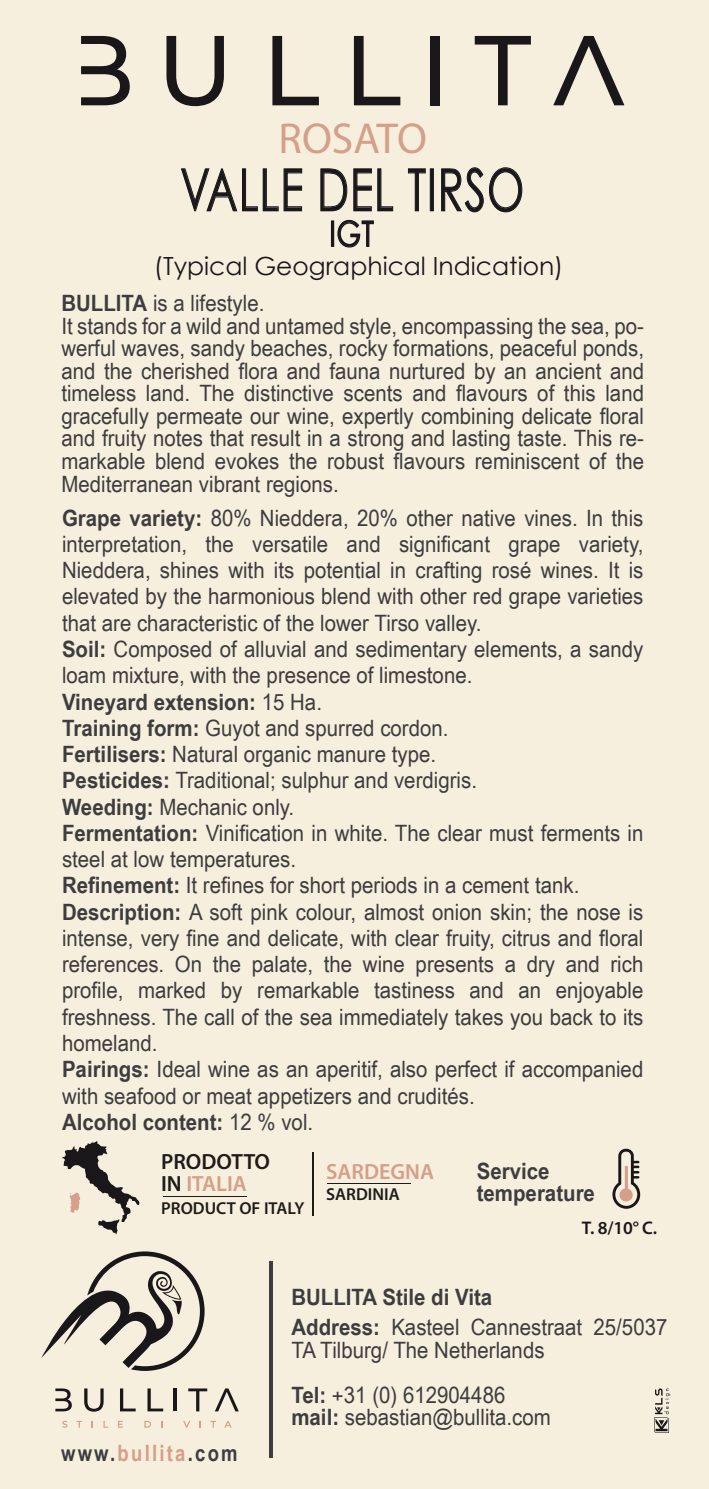
<style>
.page{position:relative;width:709px;height:1489px;background:#fff}
.page>*{position:absolute;margin:0;border:0;box-sizing:border-box;transform-origin:0 0}
.t1{font:58.5px "Century Gothic";letter-spacing:.025em;color:#1a171b;scale:.73 1}
.t2{font:43.5px "Myriad Pro";color:#d59f89}
.t3{font:35px "Century Gothic";color:#1a171b;scale:.8 1}
.t4{font:25px "Century Gothic";color:#1a171b}
.t5{font:22.5px/26.2px "Arial Narrow";color:#3d3d3f;scale:1.11 1}
.t6{font:700 22.5px/30px "Arial Narrow";color:#3d3d3f;scale:1.11 1}
.t7{font:700 22.5px "Arial Narrow";letter-spacing:.1em;color:#3d3d3f}
.t8{font:600 22px/22px "Myriad Pro";color:#1d1c1a}
.t9{font:600 22px "Myriad Pro";color:#d59f89}
.t10{font:600 18.25px "Myriad Pro";color:#1a171b}
.t11{font:600 17.25px "Myriad Pro";color:#1d1c1a}
.s1{font-weight:700}
.s2{color:#d59f89}
.s3{font-weight:400}
</style>
<div class="page">
<div style="left:0;top:0;width:709px;height:1488px;background:#f7efdd"></div>
<svg style="left:612px;top:1148px;width:28px;height:60px"></svg>
<svg style="left:62px;top:1141px;width:77px;height:93px"></svg>
<svg style="left:654px;top:1388px;width:16px;height:44px"></svg>
<hr style="left:163px;top:1196px;width:83px;height:1px;background:#1d1c1a">
<hr style="left:327px;top:1183px;width:84px;height:1px;background:#1d1c1a">
<hr style="left:312px;top:1152px;width:2px;height:63px;background:#1d1c1a">
<svg style="left:166px;top:36px;width:58px;height:70px"></svg>
<svg style="left:272px;top:36px;width:47px;height:69px"></svg>
<svg style="left:354px;top:36px;width:46px;height:69px"></svg>
<div style="left:430px;top:36px;width:10px;height:69px;background:#1a171b"></div>
<svg style="left:475px;top:36px;width:56px;height:69px"></svg>
<svg style="left:81px;top:36px;width:49px;height:69px"></svg>
<svg style="left:553px;top:36px;width:71px;height:69px"></svg>
<svg style="left:215px;top:1388px;width:24px;height:23px"></svg>
<svg style="left:41px;top:1251px;width:166px;height:160px"></svg>
<svg style="left:62px;top:1420px;width:6px;height:7px"></svg>
<svg style="left:76px;top:1420px;width:6px;height:7px"></svg>
<svg style="left:103px;top:1421px;width:5px;height:6px"></svg>
<svg style="left:118px;top:1420px;width:5px;height:7px"></svg>
<svg style="left:144px;top:1420px;width:7px;height:7px"></svg>
<svg style="left:183px;top:1420px;width:7px;height:7px"></svg>
<svg style="left:210px;top:1420px;width:6px;height:7px"></svg>
<svg style="left:224px;top:1421px;width:7px;height:6px"></svg>
<svg style="left:181px;top:168px;width:97px;height:43px"></svg>
<svg style="left:284px;top:168px;width:18px;height:43px"></svg>
<svg style="left:320px;top:168px;width:27px;height:43px"></svg>
<svg style="left:353px;top:168px;width:40px;height:43px"></svg>
<svg style="left:408px;top:168px;width:17px;height:43px"></svg>
<div style="left:430px;top:169px;width:3px;height:42px;border:1px solid #1a171b"></div>
<svg style="left:441px;top:167px;width:42px;height:45px"></svg>
<svg style="left:489px;top:167px;width:33px;height:45px"></svg>
<hr style="left:270px;top:1261px;width:3px;height:196px;background:#3d3d3f">
<div style="left:331px;top:220px;width:3px;height:27px;border:1px solid #1a171b"></div>
<svg style="left:337px;top:219px;width:37px;height:29px"></svg>
<h2 class="t2" style="left:278px;top:113px;width:150px">ROSATO</h2>
<h1 class="t1" style="left:180px;top:167px;width:473px">VALLE DEL TIRSO</h1>
<h3 class="t3" style="left:329px;top:220px;width:57px">IGT</h3>
<p class="t4" style="left:154px;top:256px;width:411px">(Typical Geographical Indication)</p>
<p class="t5" style="left:61px;top:294px;width:526px;line-height:22.5px"><span class="s1">BULLITA</span> is a lifestyle.<br>It stands for a wild and untamed style, encompassing the sea, po&shy;werful waves, sandy beaches, rocky formations, peaceful ponds, and the cherished flora and fauna nurtured by an ancient and timeless land. The distinctive scents and flavours of this land gracefully permeate our wine, expertly combining delicate floral and fruity notes that result in a strong and lasting taste. This re&shy;markable blend evokes the robust flavours reminiscent of the Mediterranean vibrant regions.</p>
<p class="t5" style="left:62px;top:506px;width:525px"><span class="s1">Grape variety:</span> 80% Nieddera, 20% other native vines. In this interpretation, the versatile and significant grape variety, Nieddera, shines with its potential in crafting rosÈ wines. It is elevated by the harmonious blend with other red grape varieties that are characteristic of the lower Tirso valley.<br><span class="s1">Soil:</span> Composed of alluvial and sedimentary elements, a sandy loam mixture, with the presence of limestone.<br><span class="s1">Vineyard extension:</span> 15 Ha.<br><span class="s1">Training form:</span> Guyot and spurred cordon.<br><span class="s1">Fertilisers:</span> Natural organic manure type.<br><span class="s1">Pesticides:</span> Traditional; sulphur and verdigris.<br><span class="s1">Weeding:</span> Mechanic only.<br><span class="s1">Fermentation:</span> Vinification in white. The clear must ferments in steel at low temperatures.<br><span class="s1">Refinement:</span> It refines for short periods in a cement tank.<br><span class="s1">Description:</span> A soft pink colour, almost onion skin; the nose is intense, very fine and delicate, with clear fruity, citrus and floral references. On the palate, the wine presents a dry and rich profile, marked by remarkable tastiness and an enjoyable freshness. The call of the sea immediately takes you back to its homeland.<br><span class="s1">Pairings:</span> Ideal wine as an aperitif, also perfect if accompanied with seafood or meat appetizers and cruditÈs.<br><span class="s1">Alcohol content:</span> 12 % vol.</p>
<p class="t6" style="left:477px;top:1161px;width:108px;line-height:22.5px">Service temperature</p>
<p class="t8" style="left:161px;top:1150px;width:110px">PRODOTTO<br>IN <span class="s2">ITALIA</span></p>
<p class="t9" style="left:326px;top:1158px;width:109px">SARDEGNA</p>
<p class="t11" style="left:161px;top:1197px;width:145px">PRODUCT OF ITALY</p>
<p class="t11" style="left:326px;top:1183px;width:75px">SARDINIA</p>
<p class="t10" style="left:582px;top:1217px;width:77px">T. 8/10° C.</p>
<p class="t7" style="left:61px;top:1444px;width:178px">www.<span class="s2">bullita</span>.com</p>
<p class="t6" style="left:291px;top:1284px;width:340px">BULLITA Stile di Vita<br>Address: <span class="s3">Kasteel Cannestraat 25/5037</span></p>
<p class="t5" style="left:291px;top:1329px;width:229px;line-height:45px">TA Tilburg/ The Netherlands<br><span class="s1">Tel:</span> +31 (0) 612904486</p>
<p class="t5" style="left:291px;top:1405px;width:235px"><span class="s1">mail:</span> sebastian@bullita.com</p>
</div>
